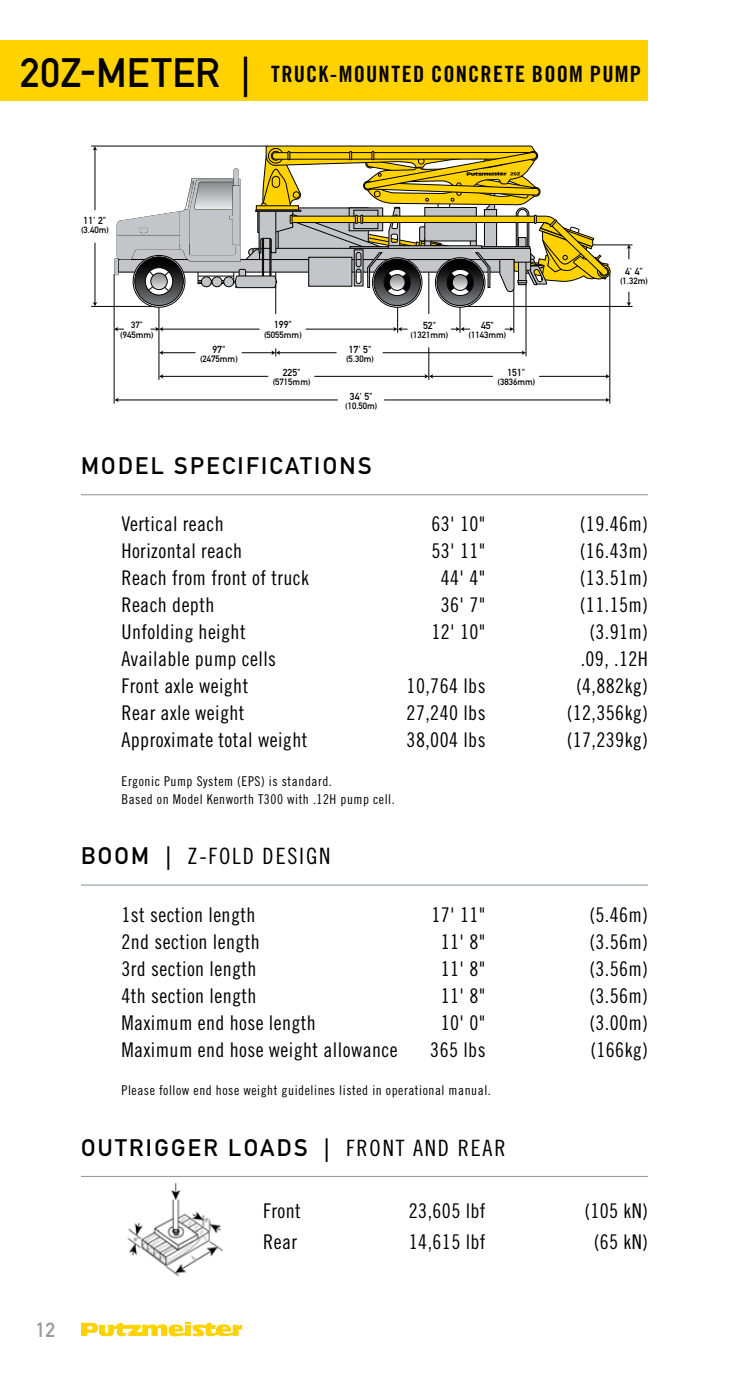
<style>
.page{position:relative;width:729px;height:1377px;background:#fff}
.page>*{position:absolute;margin:0;border:0;box-sizing:border-box;transform-origin:0 0}
.t1{font:23.62px "DIN Mittelschrift";letter-spacing:.1em;color:#000}
.t2{font:22.5px "Trade Gothic Bold Cond Twenty";letter-spacing:.055em;color:#000}
.t3{font:22.5px "Trade Gothic Cond Eighteen";letter-spacing:.08em;color:#000}
.t4{font:20.25px "Trade Gothic Cond Eighteen";letter-spacing:.02em;color:#000}
.t5{font:20.25px "DIN Mittelschrift";color:#949ca1}
.t6{font:13.5px/18px "Trade Gothic Cond Eighteen";letter-spacing:.04em;color:#000}
.t7{font:10.12px "DIN Mittelschrift Std";color:#000}
.t8{font:9px/10.1px "DIN Mittelschrift Std";color:#000;text-align:center}
.s1{font-family:"DIN Mittelschrift";font-size:40.5px}
.s2{font-family:"DIN Mittelschrift";font-size:23.62px}
.s3{font-family:"Trade Gothic Cond Eighteen";font-size:22.5px}
</style>
<div class="page">
<svg style="left:81px;top:1322px;width:161px;height:15px"></svg>
<div style="left:0;top:40px;width:648px;height:61px;background:#ffd200"></div>
<hr style="left:117px;top:400px;width:221px;height:1px;background:#000">
<svg style="left:115px;top:398px;width:4px;height:4px"></svg>
<hr style="left:384px;top:400px;width:223px;height:1px;background:#000">
<hr style="left:279px;top:352px;width:57px;height:1px;background:#000">
<hr style="left:383px;top:352px;width:140px;height:1px;background:#000">
<svg style="left:522px;top:350px;width:4px;height:5px"></svg>
<hr style="left:162px;top:352px;width:33px;height:1px;background:#000">
<svg style="left:160px;top:350px;width:3px;height:5px"></svg>
<hr style="left:242px;top:352px;width:31px;height:1px;background:#000">
<hr style="left:162px;top:376px;width:106px;height:1px;background:#000">
<hr style="left:315px;top:376px;width:111px;height:1px;background:#000">
<hr style="left:432px;top:376px;width:61px;height:1px;background:#000">
<svg style="left:425px;top:374px;width:8px;height:5px"></svg>
<hr style="left:539px;top:376px;width:68px;height:1px;background:#000">
<svg style="left:627px;top:244px;width:4px;height:15px"></svg>
<svg style="left:627px;top:292px;width:4px;height:14px"></svg>
<hr style="left:95px;top:149px;width:1px;height:61px;background:#000">
<hr style="left:95px;top:243px;width:1px;height:60px;background:#000">
<svg style="left:93px;top:302px;width:4px;height:4px"></svg>
<hr style="left:91px;top:146px;width:176px;height:1px;background:#000">
<hr style="left:114px;top:274px;width:1px;height:129px;background:#000">
<hr style="left:159px;top:303px;width:1px;height:77px;background:#000">
<svg style="left:271px;top:349px;width:9px;height:7px"></svg>
<hr style="left:428px;top:348px;width:1px;height:32px;background:#000">
<hr style="left:526px;top:285px;width:1px;height:71px;background:#000">
<hr style="left:609px;top:273px;width:1px;height:130px;background:#000">
<hr style="left:460px;top:306px;width:172px;height:1px;background:#000">
<hr style="left:593px;top:245px;width:39px;height:1px;background:#000">
<hr style="left:91px;top:306px;width:68px;height:1px;background:#000">
<svg style="left:114px;top:146px;width:496px;height:186px"></svg>
<img style="left:127px;top:1182px;width:96px;height:95px">
<hr style="left:81px;top:494px;width:567px;height:1px;background:#949ca1">
<hr style="left:81px;top:885px;width:567px;height:1px;background:#949ca1">
<hr style="left:81px;top:1176px;width:567px;height:1px;background:#949ca1">
<p class="t2" style="left:20px;top:60px;width:622px"><span class="s1">20Z-METER |</span> TRUCK-MOUNTED CONCRETE BOOM PUMP</p>
<p class="t7" style="left:84px;top:215px;width:24px">11' 2"</p>
<p class="t8" style="left:81px;top:225px;width:29px">(3.40m)</p>
<p class="t8" style="left:120px;top:320px;width:35px">37" (945mm)</p>
<p class="t7" style="left:212px;top:343px;width:14px">97"</p>
<p class="t8" style="left:200px;top:354px;width:39px">(2475mm)</p>
<p class="t7" style="left:274px;top:319px;width:19px">199"</p>
<p class="t8" style="left:264px;top:330px;width:39px">(5055mm)</p>
<p class="t7" style="left:283px;top:367px;width:19px">225"</p>
<p class="t8" style="left:273px;top:377px;width:39px">(5715mm)</p>
<p class="t7" style="left:349px;top:343px;width:24px">17' 5"</p>
<p class="t8" style="left:346px;top:354px;width:29px">(5.30m)</p>
<p class="t7" style="left:350px;top:390px;width:24px">34' 5"</p>
<p class="t8" style="left:345px;top:401px;width:34px">(10.50m)</p>
<p class="t1" style="left:81px;top:452px;width:292px">MODEL SPECIFICATIONS</p>
<p class="t7" style="left:423px;top:319px;width:14px">52"</p>
<p class="t8" style="left:411px;top:330px;width:39px">(1321mm)</p>
<p class="t7" style="left:481px;top:319px;width:14px">45"</p>
<p class="t8" style="left:469px;top:330px;width:39px">(1143mm)</p>
<p class="t7" style="left:507px;top:367px;width:19px">151"</p>
<p class="t8" style="left:497px;top:377px;width:39px">(3836mm)</p>
<p class="t7" style="left:625px;top:265px;width:19px">4' 4"</p>
<p class="t8" style="left:620px;top:276px;width:29px">(1.32m)</p>
<p class="t4" style="left:122px;top:512px;width:104px">Vertical reach</p>
<p class="t4" style="left:431px;top:512px;width:56px">63' 10"</p>
<p class="t4" style="left:580px;top:512px;width:70px">(19.46m)</p>
<p class="t4" style="left:122px;top:539px;width:122px">Horizontal reach</p>
<p class="t4" style="left:431px;top:539px;width:56px">53' 11"</p>
<p class="t4" style="left:580px;top:539px;width:70px">(16.43m)</p>
<p class="t4" style="left:122px;top:566px;width:189px">Reach from front of truck</p>
<p class="t4" style="left:441px;top:566px;width:46px">44' 4"</p>
<p class="t4" style="left:580px;top:566px;width:70px">(13.51m)</p>
<p class="t4" style="left:122px;top:593px;width:94px">Reach depth</p>
<p class="t4" style="left:441px;top:593px;width:46px">36' 7"</p>
<p class="t4" style="left:580px;top:593px;width:70px">(11.15m)</p>
<p class="t4" style="left:122px;top:620px;width:126px">Unfolding height</p>
<p class="t4" style="left:431px;top:620px;width:56px">12' 10"</p>
<p class="t4" style="left:589px;top:620px;width:60px">(3.91m)</p>
<p class="t4" style="left:122px;top:647px;width:156px">Available pump cells</p>
<p class="t4" style="left:581px;top:647px;width:69px">.09, .12H</p>
<p class="t4" style="left:122px;top:674px;width:128px">Front axle weight</p>
<p class="t4" style="left:407px;top:674px;width:80px">10,764 lbs</p>
<p class="t4" style="left:576px;top:674px;width:73px">(4,882kg)</p>
<p class="t4" style="left:122px;top:701px;width:125px">Rear axle weight</p>
<p class="t4" style="left:407px;top:701px;width:80px">27,240 lbs</p>
<p class="t4" style="left:567px;top:701px;width:83px">(12,356kg)</p>
<p class="t4" style="left:122px;top:728px;width:187px">Approximate total weight</p>
<p class="t4" style="left:407px;top:728px;width:80px">38,004 lbs</p>
<p class="t4" style="left:567px;top:728px;width:83px">(17,239kg)</p>
<p class="t6" style="left:122px;top:772px;width:275px">Ergonic Pump System (EPS) is standard.<br>Based on Model Kenworth T300 with .12H pump cell.</p>
<p class="t3" style="left:81px;top:843px;width:251px"><span class="s2">BOOM |</span> Z-FOLD DESIGN</p>
<p class="t4" style="left:122px;top:902px;width:135px">1st section length</p>
<p class="t4" style="left:431px;top:902px;width:56px">17' 11"</p>
<p class="t4" style="left:589px;top:902px;width:60px">(5.46m)</p>
<p class="t4" style="left:122px;top:929px;width:140px">2nd section length</p>
<p class="t4" style="left:441px;top:929px;width:46px">11' 8"</p>
<p class="t4" style="left:589px;top:929px;width:60px">(3.56m)</p>
<p class="t4" style="left:122px;top:956px;width:137px">3rd section length</p>
<p class="t4" style="left:441px;top:956px;width:46px">11' 8"</p>
<p class="t4" style="left:589px;top:956px;width:60px">(3.56m)</p>
<p class="t4" style="left:122px;top:983px;width:137px">4th section length</p>
<p class="t4" style="left:441px;top:983px;width:46px">11' 8"</p>
<p class="t4" style="left:589px;top:983px;width:60px">(3.56m)</p>
<p class="t4" style="left:122px;top:1010px;width:196px">Maximum end hose length</p>
<p class="t4" style="left:441px;top:1010px;width:46px">10' 0"</p>
<p class="t4" style="left:589px;top:1010px;width:60px">(3.00m)</p>
<p class="t4" style="left:122px;top:1037px;width:278px">Maximum end hose weight allowance</p>
<p class="t4" style="left:430px;top:1037px;width:57px">365 lbs</p>
<p class="t4" style="left:590px;top:1037px;width:59px">(166kg)</p>
<p class="t6" style="left:122px;top:1081px;width:371px">Please follow end hose weight guidelines listed in operational manual.</p>
<p class="t1" style="left:81px;top:1134px;width:426px">OUTRIGGER LOADS | <span class="s3">FRONT AND REAR</span></p>
<p class="t5" style="left:36px;top:1318px;width:21px">12</p>
<p class="t4" style="left:263px;top:1198px;width:39px">Front</p>
<p class="t4" style="left:409px;top:1198px;width:78px">23,605 lbf</p>
<p class="t4" style="left:584px;top:1198px;width:65px">(105 kN)</p>
<p class="t4" style="left:263px;top:1230px;width:35px">Rear</p>
<p class="t4" style="left:409px;top:1230px;width:78px">14,615 lbf</p>
<p class="t4" style="left:594px;top:1230px;width:56px">(65 kN)</p>
</div>
